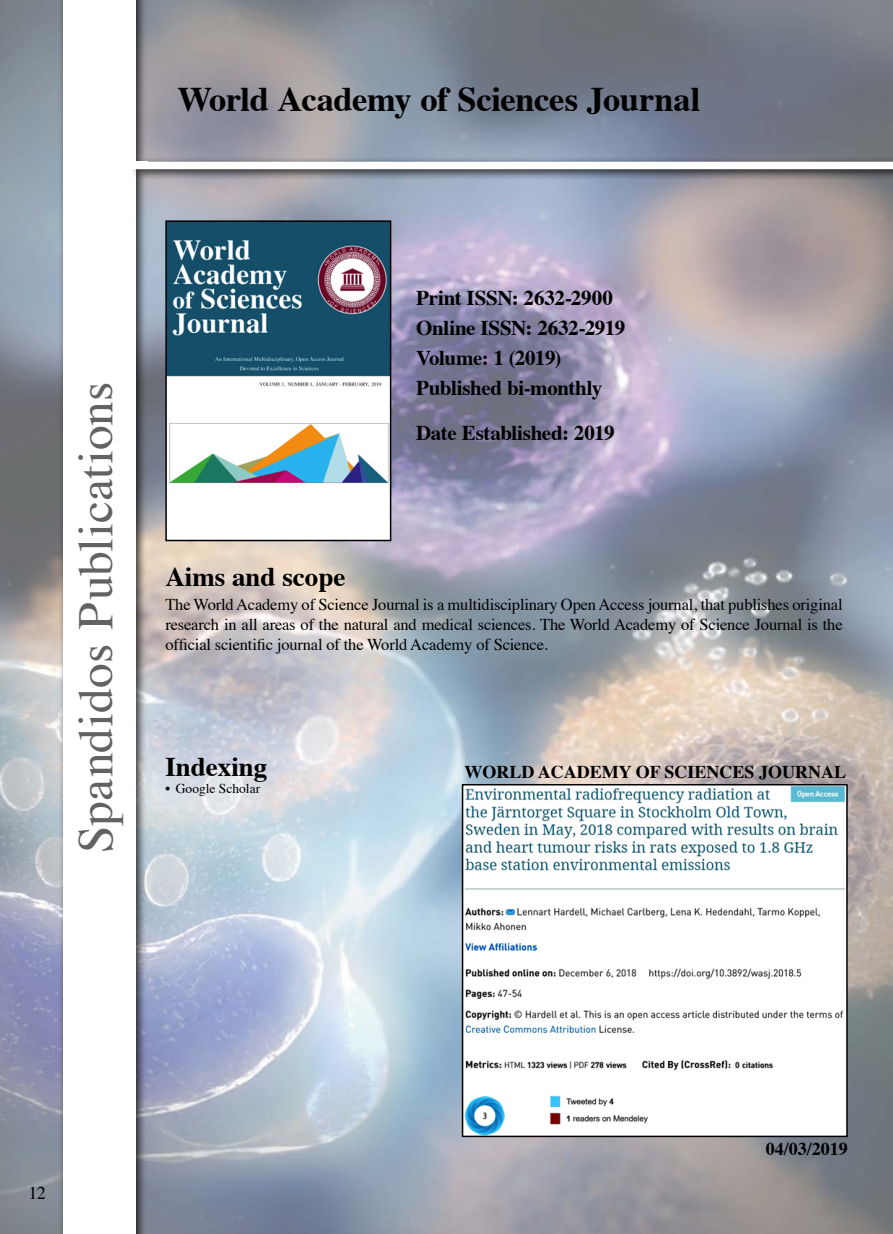
<style>
.page{position:relative;width:893px;height:1234px;background:#fff}
.page>*{position:absolute;margin:0;border:0;box-sizing:border-box;transform-origin:0 0}
.t1{font:49.5px "Times";letter-spacing:.005em;color:#606263}
.t2{font:700 34.5px "Times";letter-spacing:-.01em;color:#000}
.t3{font:700 27px "Times";color:#000}
.t4{font:700 21px/30px "Times";letter-spacing:-.015em;color:#000}
.t5{font:700 18px "Times";color:#000}
.t6{font:18px "Times";color:#000}
.t7{font:16.5px/19.8px "Times";letter-spacing:-.01em;color:#000;text-align:justify}
.t8{font:13.5px "Times";color:#000}
</style>
<div class="page">
<img style="left:0;top:0;width:893px;height:1233px">
<div style="left:58px;top:0;width:89px;height:1233px;background:#000;opacity:.75"></div>
<div style="left:63px;top:0;width:73px;height:1233px;background:#fff"></div>
<div style="left:131px;top:156px;width:762px;height:24px;background:#000;opacity:.8"></div>
<div style="left:136px;top:162px;width:757px;height:7px;background:#fff"></div>
<div style="left:96px;top:161px;width:52px;height:8px;background:#fff"></div>
<img style="left:168px;top:223px;width:220px;height:315px">
<div style="left:165px;top:220px;width:226px;height:321px;border:2px solid #000"></div>
<img style="left:465px;top:786px;width:380px;height:347px">
<div style="left:462px;top:783px;width:386px;height:353px;border:2px solid #000"></div>
<h2 class="t2" style="left:177px;top:66px;width:525px">World Academy of Sciences Journal</h2>
<h1 class="t1" style="left:50px;top:852px;width:473px;rotate:-90deg">Spandidos Publications</h1>
<p class="t4" style="left:416px;top:281px;width:211px">Print ISSN: 2632-2900<br>Online ISSN: 2632-2919<br>Volume: 1 (2019)<br>Published bi-monthly</p>
<p class="t4" style="left:416px;top:416px;width:200px">Date Established: 2019</p>
<h3 class="t3" style="left:165px;top:551px;width:182px">Aims and scope</h3>
<p class="t7" style="left:165px;top:593px;width:679px">The World Academy of Science Journal is a multidisciplinary Open Access journal, that publishes original research in all areas of the natural and medical sciences. The World Academy of Science Journal is the official scientific journal of the World Academy of Science.</p>
<h3 class="t3" style="left:165px;top:741px;width:104px">Indexing</h3>
<p class="t8" style="left:165px;top:776px;width:96px">• Google Scholar</p>
<p class="t5" style="left:464px;top:754px;width:32px">World</p>
<p class="t5" style="left:538px;top:754px;width:28px">Academy</p>
<p class="t5" style="left:636px;top:754px;width:52px">of Sciences</p>
<p class="t5" style="left:759px;top:754px;width:23px">Journal</p>
<p class="t6" style="left:28px;top:1175px;width:19px">12</p>
<p class="t5" style="left:766px;top:1131px;width:84px">04/03/2019</p>
</div>
